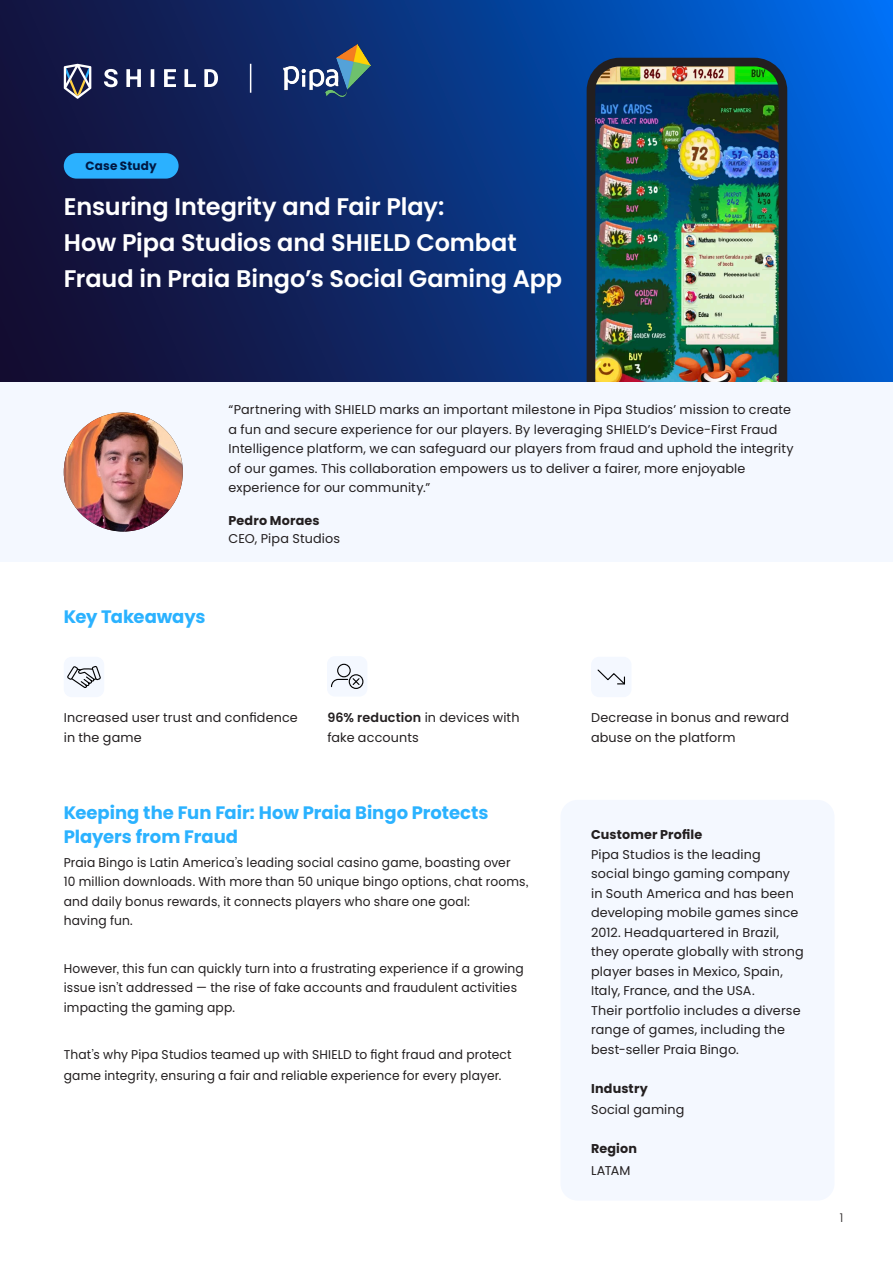
<style>
.page{position:relative;width:893px;height:1263px;background:#fff}
.page>*{position:absolute;margin:0;border:0;box-sizing:border-box;transform-origin:0 0}
.t1{font:600 24px/36px "Poppins";letter-spacing:-.005em;color:#fff}
.t2{font:700 18px/24px "Poppins";color:#2bb2ff}
.t3{font:12.75px/19.5px "Poppins";letter-spacing:.01em;color:#231f20}
.t4{font:12.75px/19.5px "Poppins";letter-spacing:.01em;color:#231f20;scale:.96 1}
.t5{font:700 12.75px "Poppins";letter-spacing:.01em;color:#231f20}
.t6{font:700 12px "Poppins";letter-spacing:.01em;color:#011842}
.t7{font:300 12px "Poppins";color:#231f20}
.s1{font-weight:600}
</style>
<div class="page">
<svg style="left:0;top:0;width:893px;height:382px;background:#0b3179"></svg>
<img style="left:587px;top:58px;width:200px;height:324px">
<div style="left:64px;top:153px;width:115px;height:26px;background:#2bb1ff;border-radius:13px"></div>
<div style="left:560px;top:800px;width:274px;height:400px;background:#f4f8ff;border-radius:17px"></div>
<div style="left:327px;top:656px;width:40px;height:40px;background:#f4f8ff;border-radius:8px"></div>
<div style="left:337px;top:664px;width:14px;height:13px;border:1px solid #000;border-radius:50%"></div>
<div style="left:349px;top:674px;width:14px;height:15px;border:1px solid #000;border-radius:50%"></div>
<svg style="left:331px;top:677px;width:30px;height:11px"></svg>
<div style="left:64px;top:657px;width:40px;height:40px;background:#f4f8ff;border-radius:8px"></div>
<svg style="left:67px;top:666px;width:34px;height:22px"></svg>
<div style="left:591px;top:657px;width:40px;height:40px;background:#f4f8ff;border-radius:8px"></div>
<svg style="left:597px;top:669px;width:28px;height:16px"></svg>
<div style="left:0;top:382px;width:893px;height:180px;background:#f4f8ff"></div>
<img style="left:64px;top:412px;width:119px;height:119px;border-radius:60px">
<svg style="left:250px;top:64px;width:1px;height:29px"></svg>
<svg style="left:104px;top:69px;width:114px;height:18px"></svg>
<svg style="left:64px;top:64px;width:27px;height:35px"></svg>
<img style="left:283px;top:45px;width:88px;height:51px">
<p class="t6" style="left:86px;top:159px;width:73px">Case Study</p>
<p class="t1" style="left:64px;top:188px;width:382px">Ensuring Integrity and Fair Play:</p>
<p class="t1" style="left:64px;top:224px;width:500px">How Pipa Studios and SHIELD Combat<br>Fraud in Praia Bingo’s Social Gaming App</p>
<p class="t3" style="left:229px;top:400px;width:567px">“Partnering with SHIELD marks an important milestone in Pipa Studios’ mission to create a fun and secure experience for our players. By leveraging SHIELD’s Device-First Fraud Intelligence platform, we can safeguard our players from fraud and uphold the integrity of our games. This collaboration empowers us to deliver a fairer, more enjoyable experience for our community.”</p>
<p class="t5" style="left:229px;top:513px;width:93px">Pedro Moraes</p>
<p class="t3" style="left:229px;top:529px;width:113px">CEO, Pipa Studios</p>
<p class="t2" style="left:64px;top:605px;width:143px">Key Takeaways</p>
<p class="t3" style="left:64px;top:708px;width:236px">Increased user trust and confidence in the game</p>
<p class="t3" style="left:327px;top:708px;width:194px"><span class="s1">96% reduction</span> in devices with</p>
<p class="t3" style="left:327px;top:728px;width:93px">fake accounts</p>
<p class="t2" style="left:64px;top:800px;width:426px">Keeping the Fun Fair: How Praia Bingo Protects<br>Players from Fraud</p>
<p class="t4" style="left:64px;top:852px;width:467px">Praia Bingo is Latin America’s leading social casino game, boasting over</p>
<p class="t4" style="left:64px;top:872px;width:485px">10 million downloads. With more than 50 unique bingo options, chat rooms, and daily bonus rewards, it connects players who share one goal:</p>
<p class="t4" style="left:64px;top:911px;width:73px">having fun.</p>
<p class="t4" style="left:64px;top:958px;width:481px">However, this fun can quickly turn into a frustrating experience if a growing issue isn’t addressed — the rise of fake accounts and fraudulent activities impacting the gaming app.</p>
<p class="t4" style="left:64px;top:1044px;width:468px;line-height:21px">That’s why Pipa Studios teamed up with SHIELD to fight fraud and protect game integrity, ensuring a fair and reliable experience for every player.</p>
<p class="t3" style="left:591px;top:708px;width:200px">Decrease in bonus and reward abuse on the platform</p>
<p class="t5" style="left:591px;top:827px;width:113px">Customer Profile</p>
<p class="t3" style="left:591px;top:844px;width:214px">Pipa Studios is the leading<br>social bingo gaming company in South America and has been developing mobile games since<br>2012. Headquartered in Brazil, they operate globally with strong player bases in Mexico, Spain,<br>Italy, France, and the USA.</p>
<p class="t3" style="left:591px;top:1000px;width:211px">Their portfolio includes a diverse range of games, including the best-seller Praia Bingo.</p>
<p class="t5" style="left:591px;top:1081px;width:58px">Industry</p>
<p class="t3" style="left:591px;top:1100px;width:95px">Social gaming</p>
<p class="t5" style="left:591px;top:1141px;width:47px">Region</p>
<p class="t3" style="left:591px;top:1161px;width:41px">LATAM</p>
<p class="t7" style="left:840px;top:1211px;width:5px">1</p>
</div>
